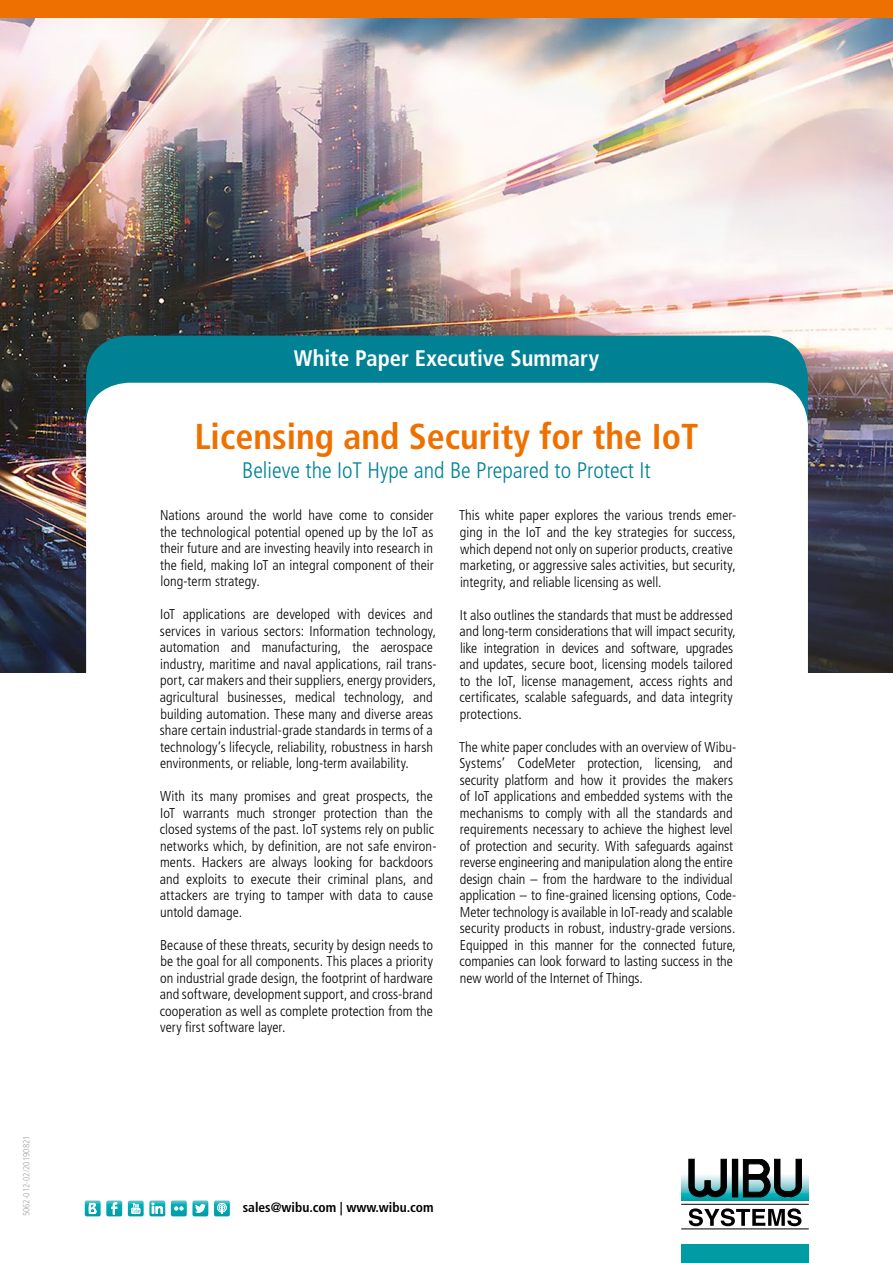
<style>
.page{position:relative;width:893px;height:1263px;background:#fff}
.page>*{position:absolute;margin:0;border:0;box-sizing:border-box;transform-origin:0 0}
.t1{font:700 condensed 36px "Frutiger LT Std";color:#ee7100}
.t2{font:300 condensed 22.5px "Frutiger LT Std";color:#008294}
.t3{font:700 condensed 22.5px "Frutiger LT Std";color:#fff}
.t4{font:300 condensed 14.25px/16.5px "Frutiger LT Std";color:#000}
.t5{font:700 condensed 13.5px "Frutiger LT Std";color:#000}
.t6{font:300 condensed 9px "Frutiger LT Std";color:#a7a7a8}
</style>
<div class="page">
<svg style="left:85px;top:1200px;width:37px;height:16px"></svg>
<svg style="left:171px;top:1200px;width:37px;height:16px"></svg>
<svg style="left:128px;top:1200px;width:37px;height:16px"></svg>
<svg style="left:214px;top:1200px;width:16px;height:16px"></svg>
<svg style="left:689px;top:1208px;width:112px;height:18px"></svg>
<hr style="left:681px;top:1228px;width:128px;height:1px;background:#000">
<hr style="left:681px;top:1204px;width:128px;height:1px;background:#000">
<svg style="left:681px;top:1173px;width:128px;height:27px"></svg>
<svg style="left:689px;top:1159px;width:38px;height:38px"></svg>
<div style="left:732px;top:1159px;width:6px;height:38px;background:#000"></div>
<svg style="left:743px;top:1159px;width:59px;height:38px"></svg>
<img style="left:0;top:17px;width:893px;height:656px">
<div style="left:86px;top:336px;width:722px;height:144px;background:#008294;border-radius:43px"></div>
<div style="left:86px;top:383px;width:722px;height:664px;background:#fff;border-radius:43px"></div>
<div style="left:681px;top:1245px;width:128px;height:18px;background:#009ba3"></div>
<div style="left:0;top:0;width:893px;height:17px;background:#ee7100"></div>
<p class="t6" style="left:21px;top:1216px;width:83px;rotate:-90deg">5062-012-02/20190821</p>
<h2 class="t3" style="left:294px;top:344px;width:307px">White Paper Executive Summary</h2>
<h1 class="t1" style="left:195px;top:415px;width:505px">Licensing and Security for the IoT</h1>
<h2 class="t2" style="left:242px;top:458px;width:410px">Believe the IoT Hype and Be Prepared to Protect It</h2>
<p class="t4" style="left:160px;top:507px;width:275px;text-align:justify">Nations around the world have come to consider the technological potential opened up by the IoT as their future and are investing heavily into research in the field, making IoT an integral component of their long-term strategy.</p>
<p class="t4" style="left:160px;top:606px;width:278px">IoT applications are developed with devices and services in various sectors: Information technology, automation and manufacturing, the aerospace industry, maritime and naval applications, rail trans&shy;port, car makers and their suppliers, energy providers, agricultural businesses, medical technology, and building automation. These many and diverse areas share certain industrial-grade standards in terms of a technology’s lifecycle, reliability, robustness in harsh environments, or reliable, long-term availability.</p>
<p class="t4" style="left:160px;top:788px;width:278px">With its many promises and great prospects, the IoT warrants much stronger protection than the closed systems of the past. IoT systems rely on public networks which, by definition, are not safe environ&shy;ments. Hackers are always looking for backdoors and exploits to execute their criminal plans, and attackers are trying to tamper with data to cause untold damage.</p>
<p class="t4" style="left:160px;top:936px;width:275px;text-align:justify">Because of these threats, security by design needs to be the goal for all components. This places a priority on industrial grade design, the footprint of hardware and software, development support, and cross-brand cooperation as well as complete protection from the very first software layer.</p>
<p class="t4" style="left:459px;top:507px;width:279px">This white paper explores the various trends emer&shy;ging in the IoT and the key strategies for success, which depend not only on superior products, creative marketing, or aggressive sales activities, but security, integrity, and reliable licensing as well.</p>
<p class="t4" style="left:460px;top:606px;width:278px">It also outlines the standards that must be addressed and long-term considerations that will impact security, like integration in devices and software, upgrades and updates, secure boot, licensing models tailored to the IoT, license management, access rights and certificates, scalable safeguards, and data integrity protections.</p>
<p class="t4" style="left:459px;top:738px;width:279px">The white paper concludes with an overview of Wibu-Systems’ CodeMeter protection, licensing, and security platform and how it provides the makers of IoT applications and embedded systems with the mechanisms to comply with all the standards and requirements necessary to achieve the highest level of protection and security. With safeguards against reverse engineering and manipulation along the entire design chain – from the hardware to the individual application – to fine-grained licensing options, Code-Meter technology is available in IoT-ready and scalable security products in robust, industry-grade versions.<br>Equipped in this manner for the connected future, companies can look forward to lasting success in the new world of the Internet of Things.</p>
<p class="t5" style="left:243px;top:1200px;width:192px">sales@wibu.com | www.wibu.com</p>
</div>
